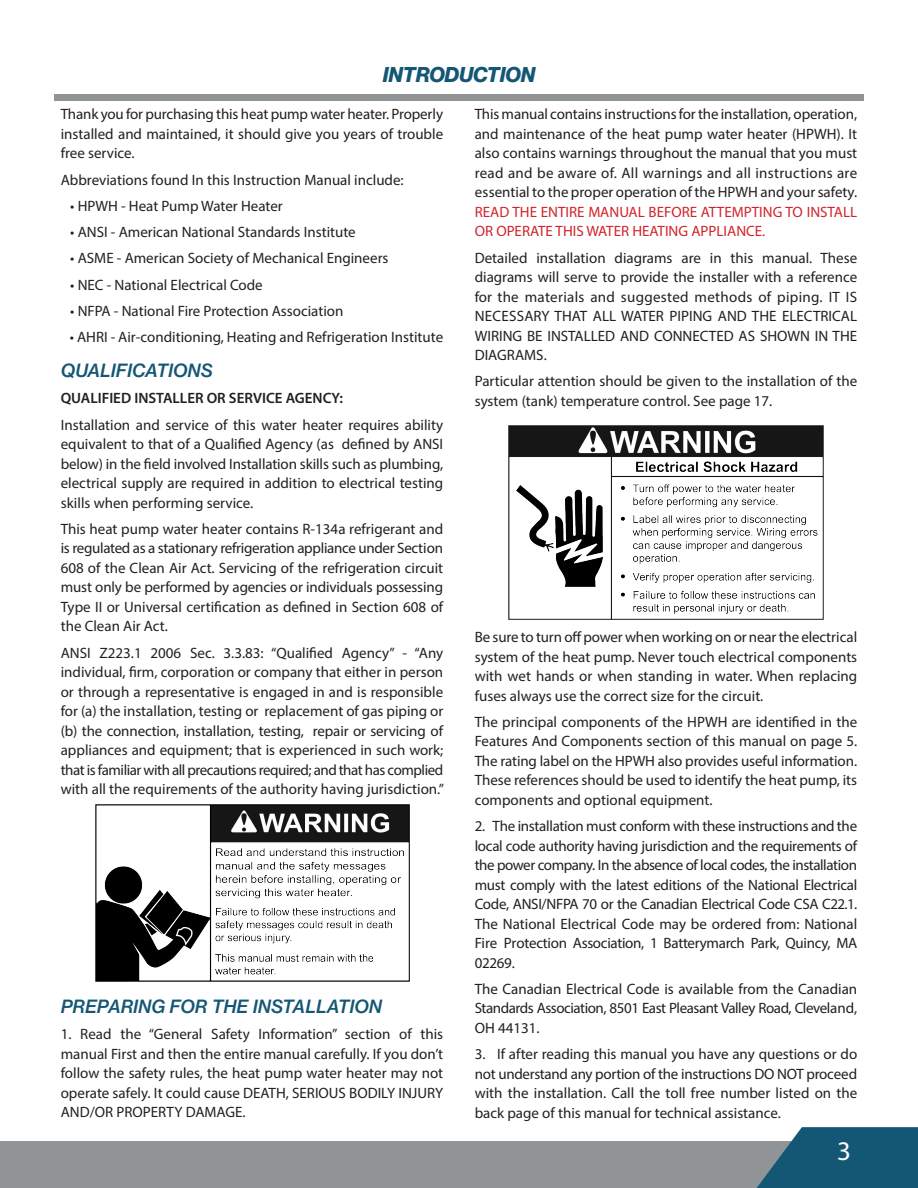
<style>
.page{position:relative;width:918px;height:1188px;background:#fff}
.page>*{position:absolute;margin:0;border:0;box-sizing:border-box;transform-origin:0 0}
.t1{font:27px "Myriad Pro";color:#fff}
.TOC_HEADER{font:21px "N Haas Grotesk DS Pro 76 Bd It";color:#145775}
.MANUAL_TEXT{font:18px "N Haas Grotesk TX Pro 66 Md It";color:#145775}
.MANUAL_TEXT-2{font:15px/19.5px "Myriad Pro";color:#231f20;text-align:justify}
.MANUAL_TEXT-3{font:600 15px "Myriad Pro";color:#231f20}
.s1{color:#d1232a}
</style>
<div class="page">
<div style="left:0;top:1142px;width:918px;height:46px;background:#919497"></div>
<svg style="left:737px;top:1127px;width:181px;height:61px"></svg>
<div style="left:54px;top:94px;width:810px;height:7px;background:#919497"></div>
<img style="left:508px;top:425px;width:316px;height:195px">
<img style="left:96px;top:805px;width:313px;height:176px">
<p class="TOC_HEADER" style="left:383px;top:63px;width:154px">INTRODUCTION</p>
<p class="MANUAL_TEXT-2" style="left:61px;top:104px;width:384px">Thank you for purchasing this heat pump water heater. Properly installed and maintained, it should give you years of trouble free service.</p>
<p class="MANUAL_TEXT-2" style="left:61px;top:169px;width:344px">Abbreviations found In this Instruction Manual include:</p>
<p class="MANUAL_TEXT-2" style="left:70px;top:196px;width:214px">• HPWH - Heat Pump Water Heater</p>
<p class="MANUAL_TEXT-2" style="left:70px;top:222px;width:287px">• ANSI - American National Standards Institute</p>
<p class="MANUAL_TEXT-2" style="left:70px;top:248px;width:320px">• ASME - American Society of Mechanical Engineers</p>
<p class="MANUAL_TEXT-2" style="left:70px;top:274px;width:194px">• NEC - National Electrical Code</p>
<p class="MANUAL_TEXT-2" style="left:70px;top:301px;width:275px">• NFPA - National Fire Protection Association</p>
<p class="MANUAL_TEXT-2" style="left:70px;top:327px;width:375px">• AHRI - Air-conditioning, Heating and Refrigeration Institute</p>
<p class="MANUAL_TEXT" style="left:61px;top:359px;width:154px">QUALIFICATIONS</p>
<p class="MANUAL_TEXT-3" style="left:61px;top:389px;width:284px">QUALIFIED INSTALLER OR SERVICE AGENCY:</p>
<p class="MANUAL_TEXT-2" style="left:61px;top:415px;width:384px">Installation and service of this water heater requires ability equivalent to that of a Qualified Agency (as defined by ANSI below) in the field involved Installation skills such as plumbing, electrical supply are required in addition to electrical testing skills when performing service.</p>
<p class="MANUAL_TEXT-2" style="left:61px;top:519px;width:384px">This heat pump water heater contains R-134a refrigerant and is regulated as a stationary refrigeration appliance under Section 608 of the Clean Air Act. Servicing of the refrigeration circuit must only be performed by agencies or individuals possessing Type II or Universal certification as defined in Section 608 of the Clean Air Act.</p>
<p class="MANUAL_TEXT-2" style="left:61px;top:643px;width:385px">ANSI Z223.1 2006 Sec. 3.3.83: “Qualified Agency” - “Any individual, firm, corporation or company that either in person or through a representative is engaged in and is responsible for (a) the installation, testing or replacement of gas piping or (b) the connection, installation, testing, repair or servicing of appliances and equipment; that is experienced in such work; that is familiar with all precautions required; and that has complied with all the requirements of the authority having jurisdiction.”</p>
<p class="MANUAL_TEXT-2" style="left:475px;top:104px;width:384px">This manual contains instructions for the installation, operation, and maintenance of the heat pump water heater (HPWH). It also contains warnings throughout the manual that you must read and be aware of. All warnings and all instructions are essential to the proper operation of the HPWH and your safety.<br><span class="s1">READ THE ENTIRE MANUAL BEFORE ATTEMPTING TO INSTALL OR OPERATE THIS WATER HEATING APPLIANCE.</span></p>
<p class="MANUAL_TEXT-2" style="left:475px;top:247px;width:384px">Detailed installation diagrams are in this manual. These diagrams will serve to provide the installer with a reference for the materials and suggested methods of piping. IT IS NECESSARY THAT ALL WATER PIPING AND THE ELECTRICAL WIRING BE INSTALLED AND CONNECTED AS SHOWN IN THE DIAGRAMS.</p>
<p class="MANUAL_TEXT-2" style="left:475px;top:371px;width:384px">Particular attention should be given to the installation of the system (tank) temperature control. See page 17.</p>
<p class="MANUAL_TEXT-2" style="left:475px;top:627px;width:384px">Be sure to turn off power when working on or near the electrical system of the heat pump. Never touch electrical components with wet hands or when standing in water. When replacing fuses always use the correct size for the circuit.</p>
<p class="MANUAL_TEXT-2" style="left:475px;top:712px;width:384px">The principal components of the HPWH are identified in the Features And Components section of this manual on page 5.<br>The rating label on the HPWH also provides useful information.<br>These references should be used to identify the heat pump, its components and optional equipment.</p>
<p class="MANUAL_TEXT-2" style="left:475px;top:816px;width:384px">2. The installation must conform with these instructions and the local code authority having jurisdiction and the requirements of the power company. In the absence of local codes, the installation must comply with the latest editions of the National Electrical Code, ANSI/NFPA 70 or the Canadian Electrical Code CSA C22.1.<br>The National Electrical Code may be ordered from: National Fire Protection Association, 1 Batterymarch Park, Quincy, MA 02269.</p>
<p class="MANUAL_TEXT-2" style="left:475px;top:979px;width:384px">The Canadian Electrical Code is available from the Canadian Standards Association, 8501 East Pleasant Valley Road, Cleveland, OH 44131.</p>
<p class="MANUAL_TEXT-2" style="left:475px;top:1044px;width:384px">3. If after reading this manual you have any questions or do not understand any portion of the instructions DO NOT proceed with the installation. Call the toll free number listed on the back page of this manual for technical assistance.</p>
<p class="MANUAL_TEXT" style="left:61px;top:995px;width:323px">PREPARING FOR THE INSTALLATION</p>
<p class="MANUAL_TEXT-2" style="left:61px;top:1024px;width:384px">1. Read the “General Safety Information” section of this manual First and then the entire manual carefully. If you don’t follow the safety rules, the heat pump water heater may not operate safely. It could cause DEATH, SERIOUS BODILY INJURY AND/OR PROPERTY DAMAGE.</p>
<h1 class="t1" style="left:837px;top:1134px;width:15px">3</h1>
</div>
